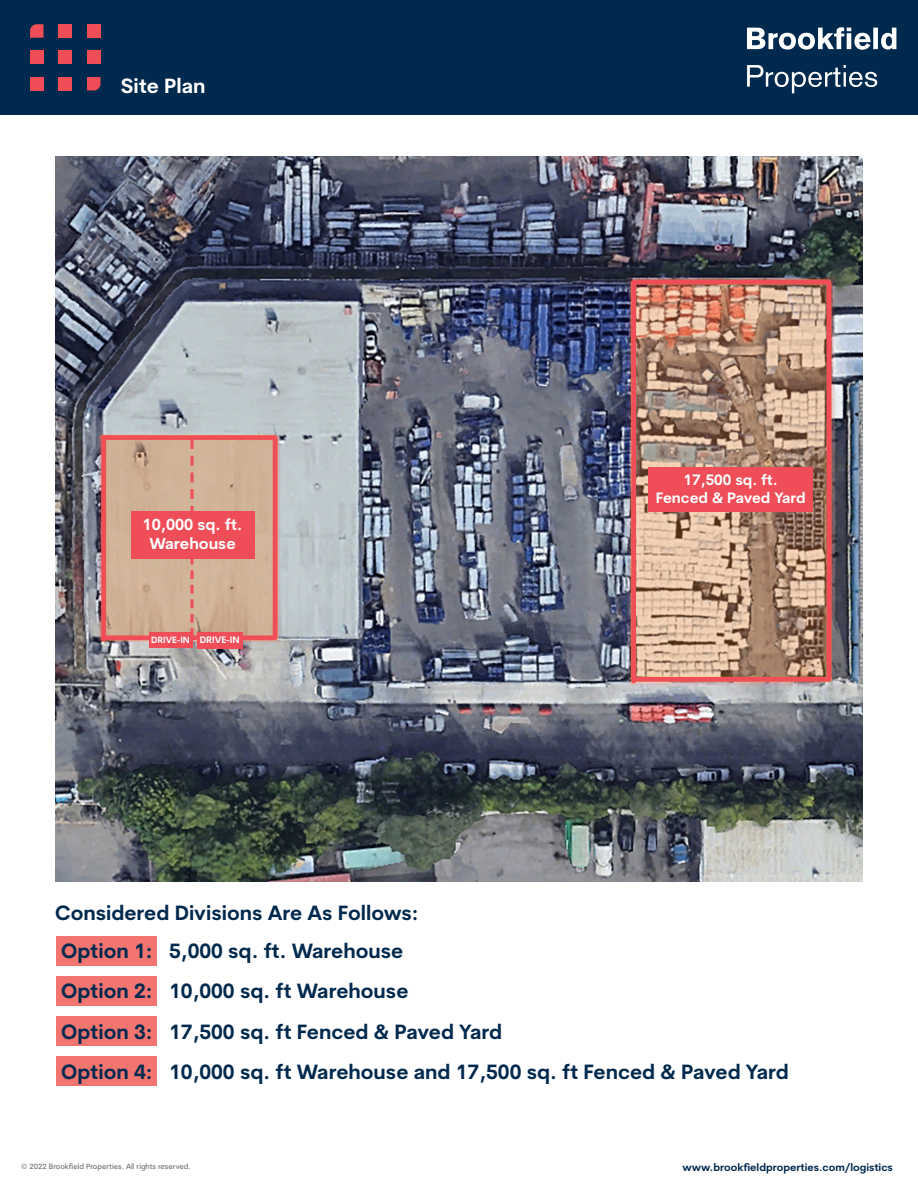
<style>
.page{position:relative;width:918px;height:1188px;background:#fff}
.page>*{position:absolute;margin:0;border:0;box-sizing:border-box;transform-origin:0 0}
.t1{font:700 20.25px "Cerebri Sans";color:#00294e}
.t2{font:700 20.25px "Cerebri Sans";color:#fff}
.t3{font:700 15.75px/18.9px "Cerebri Sans";color:#fff;text-align:center}
.t4{font:700 14.85px "Cerebri Sans";color:#fff}
.t5{font:700 10.5px "Cerebri Sans";color:#00294e}
.t6{font:700 9.3px "Cerebri Sans";color:#fff}
.t7{font:700 9px "Cerebri Sans";color:#fff}
.t8{font:7.5px "Cerebri Sans";color:#5f5f62}
</style>
<div class="page">
<div style="left:0;top:0;width:918px;height:115px;background:#00294e"></div>
<svg style="left:87px;top:77px;width:13px;height:14px"></svg>
<div style="left:58px;top:77px;width:14px;height:14px;background:#ef4d58"></div>
<div style="left:30px;top:77px;width:14px;height:14px;background:#ef4d58"></div>
<div style="left:87px;top:51px;width:13px;height:13px;background:#ef4d58"></div>
<div style="left:58px;top:51px;width:14px;height:13px;background:#ef4d58"></div>
<div style="left:30px;top:51px;width:14px;height:13px;background:#ef4d58"></div>
<div style="left:87px;top:24px;width:13px;height:14px;background:#ef4d58"></div>
<div style="left:58px;top:24px;width:14px;height:14px;background:#ef4d58"></div>
<svg style="left:30px;top:24px;width:14px;height:14px"></svg>
<svg style="left:747px;top:27px;width:149px;height:23px"></svg>
<svg style="left:747px;top:65px;width:130px;height:28px"></svg>
<img style="left:56px;top:156px;width:806px;height:726px">
<div style="left:131px;top:512px;width:123px;height:47px;background:#ef4d58"></div>
<div style="left:149px;top:632px;width:44px;height:16px;background:#ef4d58"></div>
<div style="left:197px;top:632px;width:45px;height:17px;background:#ef4d58"></div>
<div style="left:649px;top:467px;width:164px;height:45px;background:#ef4d58"></div>
<div style="left:56px;top:936px;width:101px;height:30px;background:#f27570"></div>
<div style="left:56px;top:976px;width:101px;height:30px;background:#f27570"></div>
<div style="left:56px;top:1016px;width:101px;height:30px;background:#f27570"></div>
<div style="left:56px;top:1057px;width:101px;height:29px;background:#f27570"></div>
<svg style="left:190px;top:439px;width:4px;height:73px"></svg>
<svg style="left:190px;top:559px;width:4px;height:78px"></svg>
<p class="t2" style="left:121px;top:74px;width:86px">Site Plan</p>
<p class="t3" style="left:143px;top:515px;width:101px">10,000 sq. ft.<br>Warehouse</p>
<p class="t7" style="left:151px;top:634px;width:40px">DRIVE-IN</p>
<p class="t6" style="left:200px;top:634px;width:41px">DRIVE-IN</p>
<p class="t1" style="left:55px;top:900px;width:365px">Considered Divisions Are As Follows:</p>
<p class="t4" style="left:684px;top:470px;width:96px">17,500 sq. ft.</p>
<p class="t4" style="left:656px;top:488px;width:152px">Fenced &amp; Paved Yard</p>
<p class="t1" style="left:61px;top:938px;width:344px">Option 1: 5,000 sq. ft. Warehouse</p>
<p class="t1" style="left:61px;top:978px;width:349px">Option 2: 10,000 sq. ft Warehouse</p>
<p class="t1" style="left:61px;top:1019px;width:443px">Option 3: 17,500 sq. ft Fenced &amp; Paved Yard</p>
<p class="t1" style="left:61px;top:1059px;width:729px">Option 4: 10,000 sq. ft Warehouse and 17,500 sq. ft Fenced &amp; Paved Yard</p>
<p class="t8" style="left:21px;top:1162px;width:171px">© 2022 Brookfield Properties. All rights reserved.</p>
<p class="t5" style="left:682px;top:1161px;width:212px">www.brookfieldproperties.com/logistics</p>
</div>
